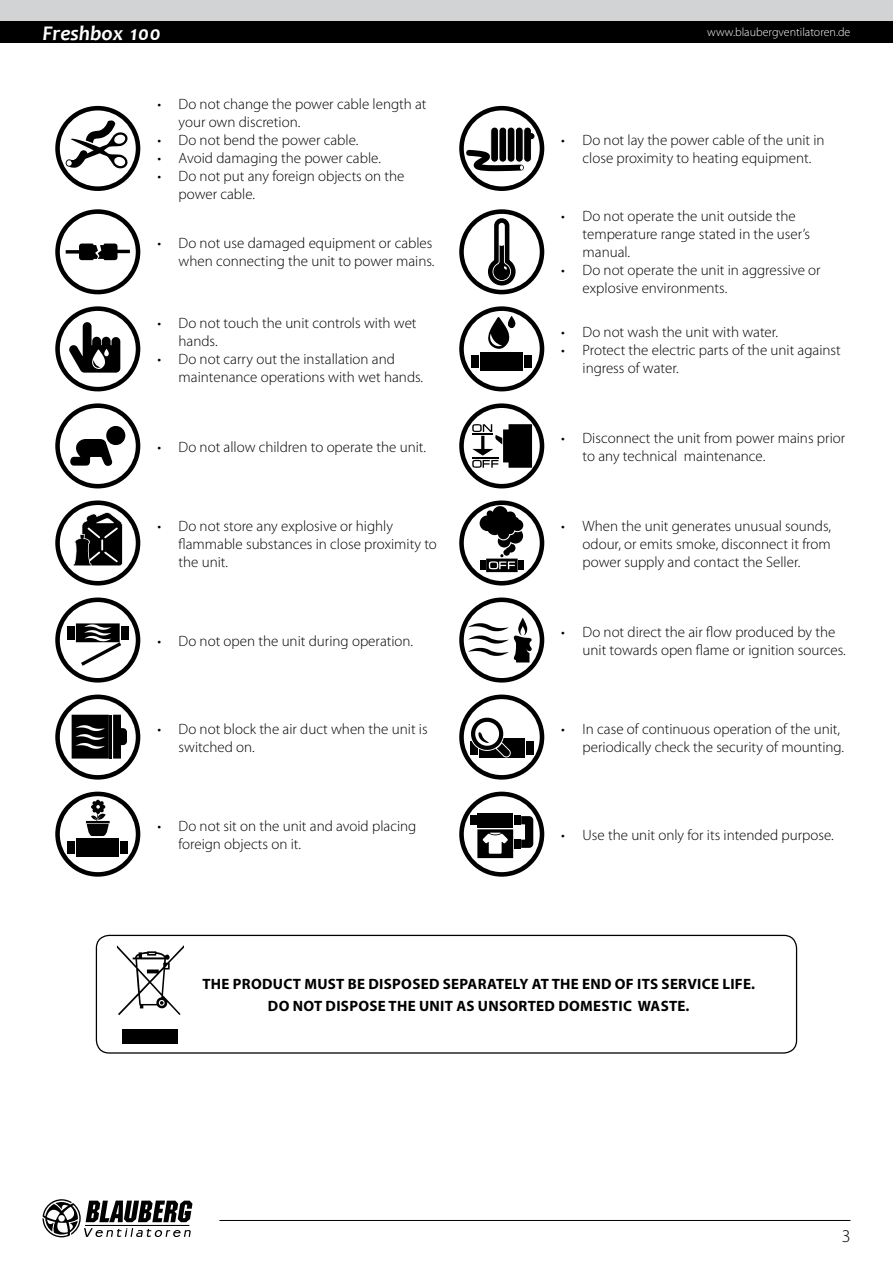
<style>
.page{position:relative;width:893px;height:1263px;background:#fff}
.page>*{position:absolute;margin:0;border:0;box-sizing:border-box;transform-origin:0 0}
.t1{font:italic 700 21px "Candara";color:#fff}
.t2{font:300 18px "Myriad Pro";color:#000}
.t3{font:300 15px/18px "Myriad Pro";color:#000}
.t4{font:700 15px/22.2px "Myriad Pro";letter-spacing:.02em;color:#000;text-align:center}
.t5{font:300 12px "Myriad Pro";color:#fff}
</style>
<div class="page">
<div style="left:0;top:0;width:893px;height:21px;background:#d1d3d4"></div>
<div style="left:0;top:21px;width:893px;height:22px;background:#000"></div>
<svg style="left:43px;top:1199px;width:149px;height:38px"></svg>
<hr style="left:219px;top:1220px;width:631px;height:1px;background:#000">
<svg style="left:55px;top:106px;width:85px;height:85px"></svg>
<svg style="left:459px;top:106px;width:85px;height:85px"></svg>
<svg style="left:55px;top:209px;width:85px;height:85px"></svg>
<svg style="left:459px;top:209px;width:85px;height:85px"></svg>
<svg style="left:55px;top:306px;width:85px;height:85px"></svg>
<svg style="left:459px;top:306px;width:85px;height:85px"></svg>
<svg style="left:55px;top:403px;width:85px;height:85px"></svg>
<div style="left:106px;top:426px;width:19px;height:19px;background:#000;border-radius:50%"></div>
<svg style="left:459px;top:403px;width:85px;height:85px"></svg>
<svg style="left:55px;top:500px;width:85px;height:85px"></svg>
<svg style="left:459px;top:500px;width:85px;height:85px"></svg>
<svg style="left:55px;top:597px;width:85px;height:85px"></svg>
<svg style="left:459px;top:597px;width:85px;height:85px"></svg>
<svg style="left:55px;top:694px;width:85px;height:86px"></svg>
<svg style="left:459px;top:694px;width:85px;height:86px"></svg>
<svg style="left:55px;top:792px;width:85px;height:85px"></svg>
<svg style="left:459px;top:792px;width:85px;height:85px"></svg>
<div style="left:96px;top:935px;width:701px;height:118px;border:1px solid #000;border-radius:13px"></div>
<svg style="left:117px;top:945px;width:67px;height:70px"></svg>
<div style="left:123px;top:1029px;width:55px;height:14px;background:#000"></div>
<h1 class="t1" style="left:43px;top:20px;width:120px">Freshbox 100</h1>
<p class="t5" style="left:707px;top:26px;width:145px">www.blaubergventilatoren.de</p>
<p class="t3" style="left:179px;top:95px;width:250px;text-indent:-21px">• Do not change the power cable length at your own discretion.</p>
<p class="t3" style="left:157px;top:131px;width:203px">• Do not bend the power cable.</p>
<p class="t3" style="left:157px;top:149px;width:225px">• Avoid damaging the power cable.</p>
<p class="t3" style="left:179px;top:167px;width:227px;text-indent:-21px">• Do not put any foreign objects on the power cable.</p>
<p class="t3" style="left:157px;top:235px;width:279px;text-align:right">• Do not use damaged equipment or cables when connecting the unit to power mains.</p>
<p class="t3" style="left:179px;top:314px;width:240px;text-indent:-21px">• Do not touch the unit controls with wet hands.</p>
<p class="t3" style="left:179px;top:350px;width:246px;text-indent:-21px">• Do not carry out the installation and maintenance operations with wet hands.</p>
<p class="t3" style="left:561px;top:131px;width:265px;text-align:center">• Do not lay the power cable of the unit in close proximity to heating equipment.</p>
<p class="t3" style="left:583px;top:208px;width:229px;text-indent:-21px">• Do not operate the unit outside the temperature range stated in the user’s manual.</p>
<p class="t3" style="left:583px;top:262px;width:240px;text-indent:-21px">• Do not operate the unit in aggressive or explosive environments.</p>
<p class="t3" style="left:561px;top:323px;width:218px">• Do not wash the unit with water.</p>
<p class="t3" style="left:583px;top:341px;width:260px;text-indent:-21px">• Protect the electric parts of the unit against ingress of water.</p>
<p class="t3" style="left:157px;top:438px;width:270px">• Do not allow children to operate the unit.</p>
<p class="t3" style="left:583px;top:429px;width:264px;text-indent:-21px">• Disconnect the unit from power mains prior to any technical maintenance.</p>
<p class="t3" style="left:179px;top:517px;width:260px;text-indent:-21px">• Do not store any explosive or highly flammable substances in close proximity to the unit.</p>
<p class="t3" style="left:583px;top:517px;width:250px;text-align:justify;text-indent:-21px">• When the unit generates unusual sounds, odour, or emits smoke, disconnect it from power supply and contact the Seller.</p>
<p class="t3" style="left:157px;top:632px;width:257px">• Do not open the unit during operation.</p>
<p class="t3" style="left:583px;top:623px;width:265px;text-indent:-21px">• Do not direct the air flow produced by the unit towards open flame or ignition sources.</p>
<p class="t3" style="left:179px;top:720px;width:251px;text-indent:-21px">• Do not block the air duct when the unit is switched on.</p>
<p class="t3" style="left:561px;top:720px;width:284px;text-align:right">• In case of continuous operation of the unit, periodically check the security of mounting.</p>
<p class="t3" style="left:179px;top:817px;width:239px;text-indent:-21px">• Do not sit on the unit and avoid placing foreign objects on it.</p>
<p class="t3" style="left:561px;top:826px;width:274px">• Use the unit only for its intended purpose.</p>
<p class="t4" style="left:202px;top:972px;width:554px">THE PRODUCT MUST BE DISPOSED SEPARATELY AT THE END OF ITS SERVICE LIFE.<br>DO NOT DISPOSE THE UNIT AS UNSORTED DOMESTIC WASTE.</p>
<p class="t2" style="left:842px;top:1226px;width:10px">3</p>
</div>
